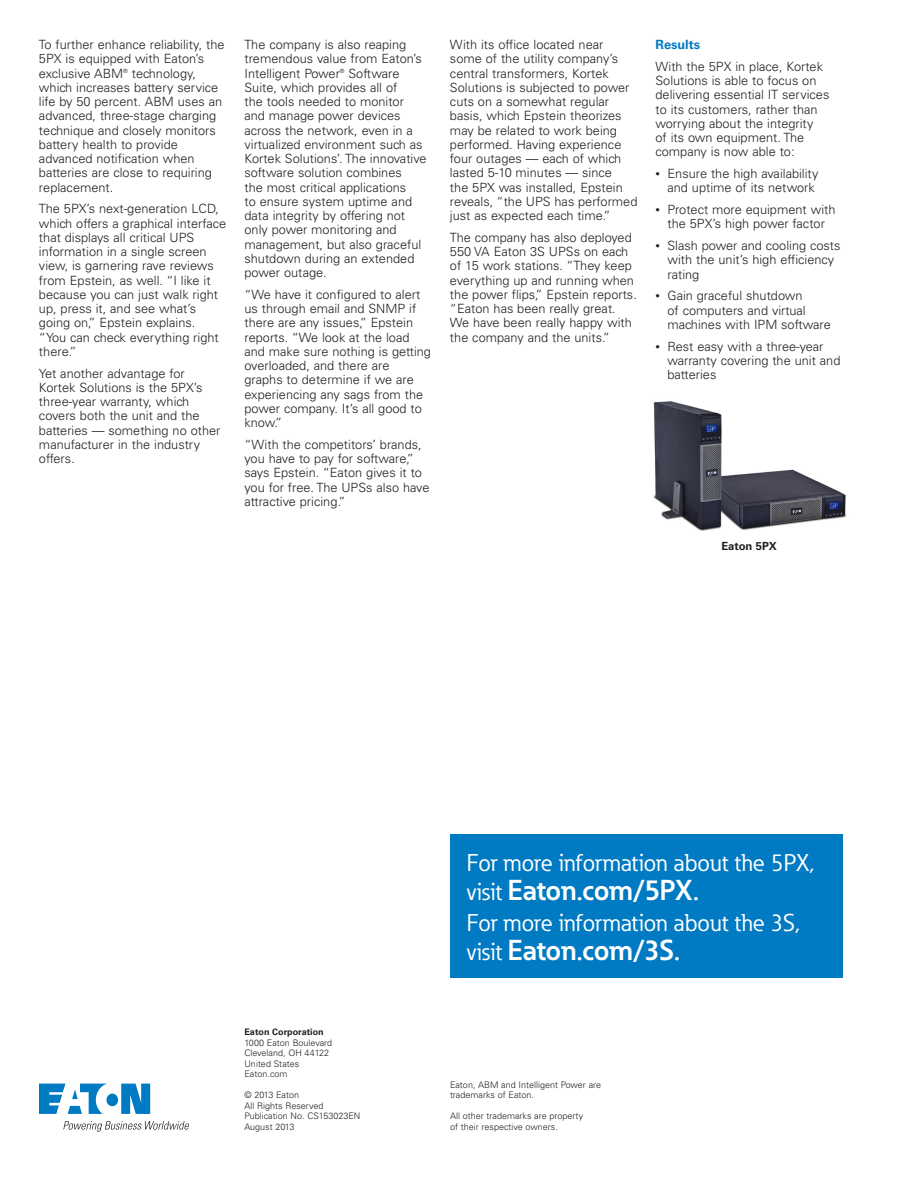
<style>
.page{position:relative;width:918px;height:1188px;background:#fff}
.page>*{position:absolute;margin:0;border:0;box-sizing:border-box;transform-origin:0 0}
._13_Contact_CTA_Eato{font:700 28.5px "Eaton";letter-spacing:-.01em;color:#fff}
._13_Contact_CTA_Eato-2{font:24px "Eaton";letter-spacing:-.005em;color:#fff}
._02_Body__8_5_pt{font:300 12.75px/14.2px "Univers LT Std";color:#231f20}
._02_Bullet1__8_5_pt{font:300 12.75px/14.2px "Univers LT Std";color:#231f20}
._02_Body_Head__8_5_p{font:700 12.75px "Univers LT Std";color:#007ac2}
._05_Caption_Head{font:700 11.25px "Univers LT Std";color:#231f20}
._09_Backpage_Body{font:300 9px/10.5px "Univers LT Std";color:#231f20}
._09_Backpage_Body-2{font:700 9px "Univers LT Std";color:#231f20}
.s1{font-size:9px}
.s2{font-weight:400;font-size:24px}
</style>
<div class="page">
<img style="left:653px;top:401px;width:194px;height:130px">
<div style="left:450px;top:834px;width:393px;height:144px;background:#007ac2"></div>
<svg style="left:39px;top:1084px;width:111px;height:30px"></svg>
<svg style="left:63px;top:1121px;width:126px;height:11px"></svg>
<p class="_02_Body__8_5_pt" style="left:39px;top:38px;width:187px">To further enhance reliability, the<br>5PX is equipped with Eaton’s exclusive ABM<sup>®</sup> technology, which increases battery service life by 50 percent. ABM uses an advanced, three-stage charging technique and closely monitors battery health to provide advanced notification when batteries are close to requiring replacement.</p>
<p class="_02_Body__8_5_pt" style="left:39px;top:202px;width:189px">The 5PX’s next-generation LCD, which offers a graphical interface that displays all critical UPS information in a single screen view, is garnering rave reviews from Epstein, as well. “I like it because you can just walk right up, press it, and see what’s going on,” Epstein explains.<br>“You can check everything right there.”</p>
<p class="_02_Body__8_5_pt" style="left:39px;top:366px;width:183px">Yet another advantage for<br>Kortek Solutions is the 5PX’s three-year warranty, which covers both the unit and the batteries — something no other manufacturer in the industry offers.</p>
<p class="_02_Body__8_5_pt" style="left:244px;top:38px;width:184px">The company is also reaping tremendous value from Eaton’s<br>Intelligent Power<sup>®</sup> Software<br>Suite, which provides all of<br>the tools needed to monitor and manage power devices across the network, even in a virtualized environment such as<br>Kortek Solutions’. The innovative software solution combines<br>the most critical applications<br>to ensure system uptime and data integrity by offering not only power monitoring and management, but also graceful shutdown during an extended power outage.</p>
<p class="_02_Body__8_5_pt" style="left:244px;top:287px;width:188px">“We have it configured to alert us through email and SNMP if there are any issues,” Epstein reports. “We look at the load and make sure nothing is getting overloaded, and there are graphs to determine if we are experiencing any sags from the power company. It’s all good to know.”</p>
<p class="_02_Body__8_5_pt" style="left:244px;top:437px;width:186px">“With the competitors’ brands, you have to pay for software,” says Epstein. “Eaton gives it to you for free. The UPSs also have attractive pricing.”</p>
<p class="_02_Body__8_5_pt" style="left:450px;top:38px;width:189px">With its office located near some of the utility company’s central transformers, Kortek<br>Solutions is subjected to power cuts on a somewhat regular basis, which Epstein theorizes may be related to work being performed. Having experience four outages — each of which lasted 5-10 minutes — since<br>the 5PX was installed, Epstein reveals, “the UPS has performed just as expected each time.”</p>
<p class="_02_Body__8_5_pt" style="left:450px;top:230px;width:188px">The company has also deployed<br>550 VA Eaton 3S UPSs on each of 15 work stations. “They keep everything up and running when the power flips,” Epstein reports. “Eaton has been really great.<br>We have been really happy with the company and the units.”</p>
<p class="_02_Body_Head__8_5_p" style="left:655px;top:37px;width:46px">Results</p>
<p class="_02_Body__8_5_pt" style="left:655px;top:59px;width:175px">With the 5PX in place, Kortek<br>Solutions is able to focus on delivering essential IT services to its customers, rather than worrying about the integrity<br>of its own equipment. The company is now able to:</p>
<p class="_02_Bullet1__8_5_pt" style="left:655px;top:167px;width:165px;text-align:right"><span class="s1">•</span> Ensure the high availability and uptime of its network</p>
<p class="_02_Bullet1__8_5_pt" style="left:655px;top:203px;width:182px;text-align:center"><span class="s1">•</span> Protect more equipment with the 5PX’s high power factor</p>
<p class="_02_Bullet1__8_5_pt" style="left:667px;top:239px;width:175px;text-indent:-12px"><span class="s1">•</span> Slash power and cooling costs with the unit’s high efficiency rating</p>
<p class="_02_Bullet1__8_5_pt" style="left:667px;top:289px;width:165px;text-indent:-12px"><span class="s1">•</span> Gain graceful shutdown<br>of computers and virtual machines with IPM software</p>
<p class="_02_Bullet1__8_5_pt" style="left:667px;top:339px;width:174px;text-indent:-12px"><span class="s1">•</span> Rest easy with a three-year warranty covering the unit and batteries</p>
<p class="_05_Caption_Head" style="left:721px;top:539px;width:57px">Eaton 5PX</p>
<p class="_09_Backpage_Body-2" style="left:244px;top:1027px;width:81px">Eaton Corporation</p>
<p class="_09_Backpage_Body" style="left:244px;top:1037px;width:89px">1000 Eaton Boulevard</p>
<p class="_09_Backpage_Body" style="left:244px;top:1048px;width:86px">Cleveland, OH 44122</p>
<p class="_09_Backpage_Body" style="left:244px;top:1058px;width:56px">United States</p>
<p class="_09_Backpage_Body" style="left:244px;top:1069px;width:45px">Eaton.com</p>
<p class="_09_Backpage_Body" style="left:244px;top:1090px;width:56px">© 2013 Eaton</p>
<p class="_09_Backpage_Body" style="left:244px;top:1100px;width:81px">All Rights Reserved</p>
<p class="_09_Backpage_Body" style="left:244px;top:1111px;width:117px">Publication No. CS153023EN</p>
<p class="_09_Backpage_Body" style="left:244px;top:1121px;width:51px">August 2013</p>
<p class="_13_Contact_CTA_Eato-2" style="left:466px;top:848px;width:350px">For more information about the 5PX,</p>
<p class="_13_Contact_CTA_Eato" style="left:466px;top:872px;width:234px"><span class="s2">visit</span> Eaton.com/5PX.</p>
<p class="_13_Contact_CTA_Eato-2" style="left:466px;top:908px;width:335px">For more information about the 3S,</p>
<p class="_13_Contact_CTA_Eato" style="left:466px;top:932px;width:216px"><span class="s2">visit</span> Eaton.com/3S.</p>
<p class="_09_Backpage_Body" style="left:450px;top:1079px;width:153px">Eaton, ABM and Intelligent Power are trademarks of Eaton.</p>
<p class="_09_Backpage_Body" style="left:450px;top:1111px;width:135px">All other trademarks are property of their respective owners.</p>
</div>
